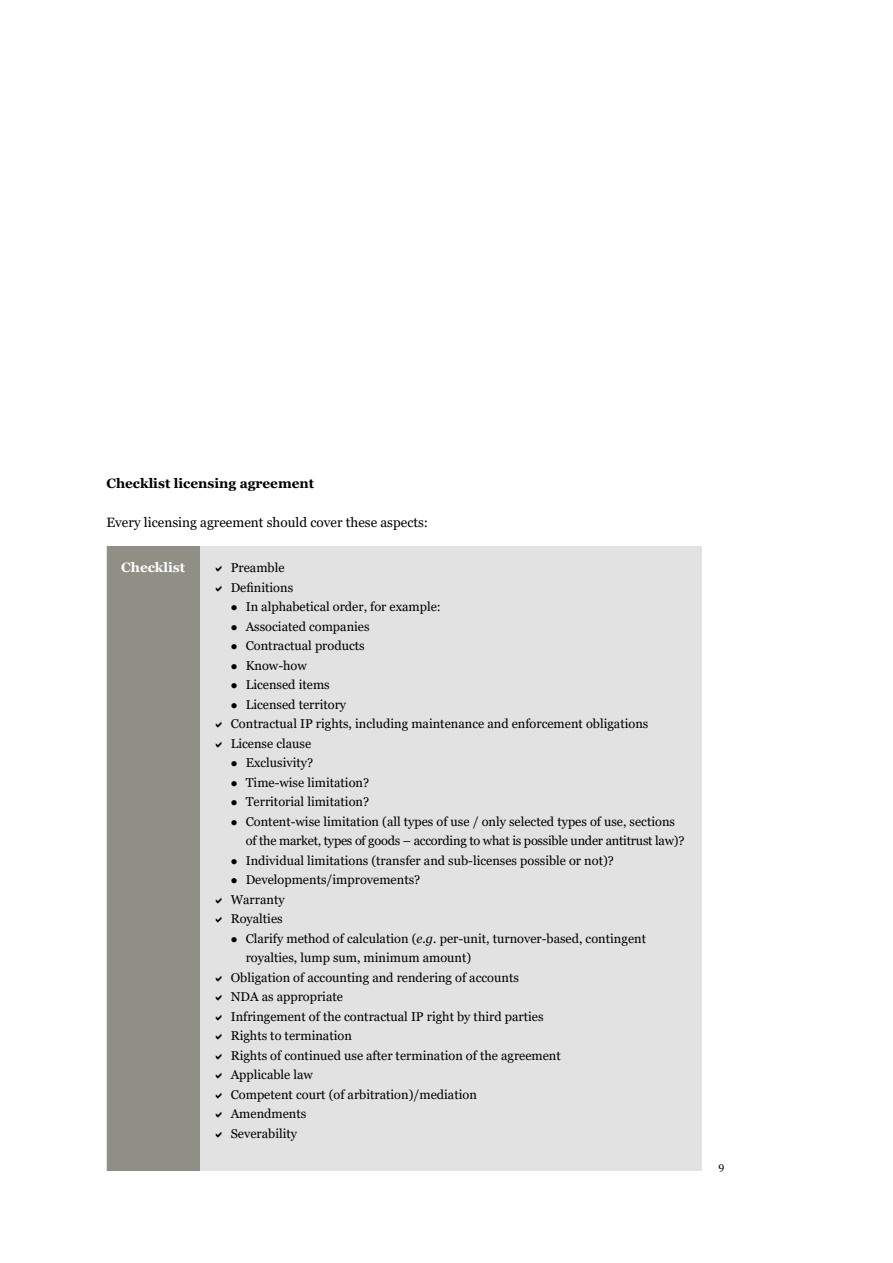
<style>
.page{position:relative;width:893px;height:1263px;background:#fff}
.page>*{position:absolute;margin:0;border:0;box-sizing:border-box;transform-origin:0 0}
.t1{font:13.5px "Georgia";color:#000}
.t2{font:700 13.5px "Georgia";color:#000}
.t3{font:700 13.5px "Georgia";color:#fff}
.t4{font:12.75px/19.5px "Georgia";color:#000}
.t5{font:10.5px "Georgia";color:#000}
.s1{font-style:italic}
</style>
<div class="page">
<div style="left:106px;top:547px;width:596px;height:624px;background:#e1e2e1"></div>
<div style="left:107px;top:547px;width:93px;height:624px;background:#8f8f85"></div>
<p class="t2" style="left:106px;top:474px;width:209px">Checklist licensing agreement</p>
<p class="t1" style="left:106px;top:514px;width:323px">Every licensing agreement should cover these aspects:</p>
<p class="t3" style="left:121px;top:559px;width:65px">Checklist</p>
<p class="t4" style="left:231px;top:558px;width:64px">Preamble<br>Definitions</p>
<p class="t4" style="left:231px;top:597px;width:212px">● In alphabetical order, for example:</p>
<p class="t4" style="left:231px;top:617px;width:140px">● Associated companies</p>
<p class="t4" style="left:231px;top:636px;width:136px">● Contractual products</p>
<p class="t4" style="left:231px;top:656px;width:78px">● Know-how</p>
<p class="t4" style="left:231px;top:675px;width:101px">● Licensed items</p>
<p class="t4" style="left:231px;top:695px;width:419px">● Licensed territory<br>Contractual IP rights, including maintenance and enforcement obligations<br>License clause</p>
<p class="t4" style="left:231px;top:753px;width:84px">● Exclusivity?</p>
<p class="t4" style="left:231px;top:773px;width:140px">● Time-wise limitation?</p>
<p class="t4" style="left:231px;top:792px;width:140px">● Territorial limitation?</p>
<p class="t4" style="left:246px;top:812px;width:440px;text-indent:-15px">● Content-wise limitation (all types of use / only selected types of use, sections of the market, types of goods – according to what is possible under antitrust law)?</p>
<p class="t4" style="left:231px;top:851px;width:385px">● Individual limitations (transfer and sub-licenses possible or not)?</p>
<p class="t4" style="left:231px;top:870px;width:191px">● Developments/improvements?<br>Warranty<br>Royalties</p>
<p class="t4" style="left:231px;top:929px;width:417px">● Clarify method of calculation (<span class="s1">e.g.</span> per-unit, turnover-based, contingent</p>
<p class="t4" style="left:246px;top:948px;width:227px">royalties, lump sum, minimum amount)</p>
<p class="t4" style="left:231px;top:968px;width:290px">Obligation of accounting and rendering of accounts</p>
<p class="t4" style="left:231px;top:987px;width:114px">NDA as appropriate</p>
<p class="t4" style="left:231px;top:1007px;width:314px">Infringement of the contractual IP right by third parties</p>
<p class="t4" style="left:231px;top:1026px;width:123px">Rights to termination</p>
<p class="t4" style="left:231px;top:1046px;width:332px">Rights of continued use after termination of the agreement</p>
<p class="t4" style="left:231px;top:1065px;width:84px">Applicable law</p>
<p class="t4" style="left:231px;top:1085px;width:248px">Competent court (of arbitration)/mediation</p>
<p class="t4" style="left:231px;top:1104px;width:77px">Amendments</p>
<p class="t4" style="left:231px;top:1124px;width:68px">Severability</p>
<p class="t5" style="left:719px;top:1160px;width:7px">9</p>
</div>
